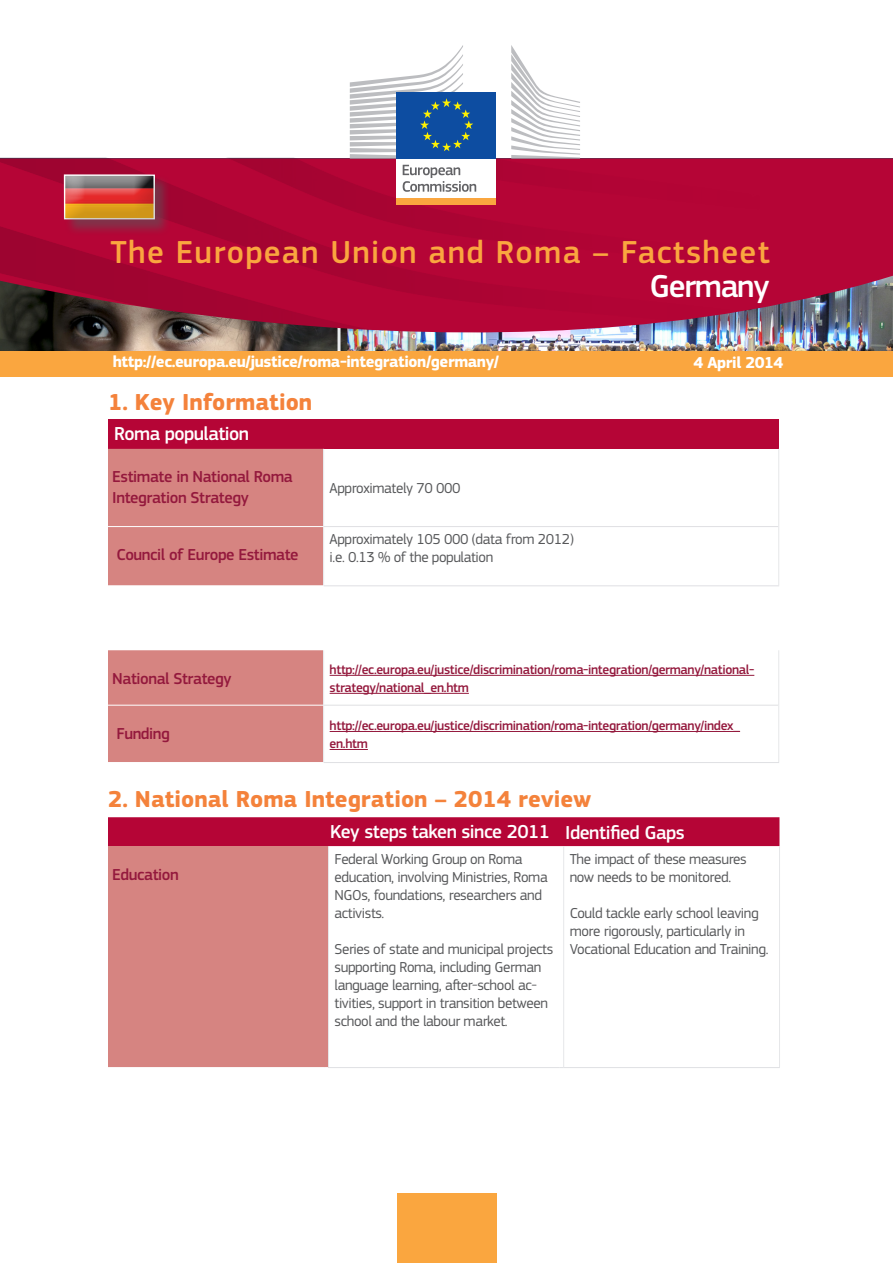
<style>
.page{position:relative;width:893px;height:1263px;background:#fff}
.page>*{position:absolute;margin:0;border:0;box-sizing:border-box;transform-origin:0 0}
.ROMA-Title_orange{font:500 33px "EC Square Sans Pro";letter-spacing:.04em;color:#faa63f}
.t1{font:500 33px "EC Square Sans Pro";letter-spacing:-.04em;color:#fff}
.ROMA_Title_level1{font:700 24px "EC Square Sans Pro";color:#f4823b}
.heading{font:500 19.5px "EC Square Sans Pro";letter-spacing:-.025em;color:#fff}
.heading_left{font:500 16.5px/21px "EC Square Sans Pro";letter-spacing:-.025em;color:#94193d}
.ROMA_date{font:700 16.5px "EC Square Sans Pro";letter-spacing:-.025em;color:#fff}
.body_table2{font:15px/18px "EC Square Sans Pro";letter-spacing:-.025em;color:#57585a}
.body_table2-2{font:500 13.5px/18px "EC Square Sans Pro";letter-spacing:-.025em;color:#94193d}
</style>
<div class="page">
<div style="left:0;top:351px;width:893px;height:26px;background:#faa63f"></div>
<img style="left:0;top:157px;width:893px;height:194px">
<div style="left:397px;top:1193px;width:99px;height:70px;background:#faa63f"></div>
<div style="left:397px;top:157px;width:99px;height:44px;background:#fff"></div>
<svg style="left:403px;top:165px;width:73px;height:27px"></svg>
<svg style="left:511px;top:45px;width:69px;height:114px"></svg>
<div style="left:397px;top:92px;width:99px;height:67px;background:#0d4da1"></div>
<svg style="left:350px;top:45px;width:123px;height:114px"></svg>
<div style="left:397px;top:198px;width:99px;height:7px;background:#faa63f"></div>
<div style="left:108px;top:420px;width:671px;height:29px;background:#b50536"></div>
<div style="left:108px;top:449px;width:215px;height:136px;background:#d68481"></div>
<hr style="left:108px;top:526px;width:215px;height:1px;background:#fff">
<hr style="left:778px;top:449px;width:1px;height:78px;background:#e6e7e9">
<hr style="left:323px;top:449px;width:1px;height:78px;background:#e6e7e9">
<hr style="left:324px;top:526px;width:454px;height:1px;background:#dfe0e3">
<hr style="left:324px;top:585px;width:455px;height:1px;background:#dfe0e3">
<hr style="left:323px;top:527px;width:1px;height:58px;background:#e6e7e9">
<hr style="left:778px;top:527px;width:1px;height:58px;background:#e6e7e9">
<div style="left:108px;top:650px;width:215px;height:112px;background:#d68481"></div>
<hr style="left:108px;top:705px;width:215px;height:1px;background:#fff">
<hr style="left:778px;top:650px;width:1px;height:55px;background:#e6e7e9">
<hr style="left:323px;top:650px;width:1px;height:55px;background:#e6e7e9">
<hr style="left:324px;top:705px;width:454px;height:1px;background:#dfe0e3">
<hr style="left:324px;top:762px;width:455px;height:1px;background:#dfe0e3">
<hr style="left:323px;top:705px;width:1px;height:57px;background:#e6e7e9">
<hr style="left:778px;top:705px;width:1px;height:57px;background:#e6e7e9">
<hr style="left:330px;top:675px;width:424px;height:1px;background:#94193d">
<hr style="left:330px;top:693px;width:139px;height:1px;background:#94193d">
<hr style="left:330px;top:731px;width:410px;height:1px;background:#94193d">
<hr style="left:330px;top:749px;width:38px;height:1px;background:#94193d">
<div style="left:108px;top:817px;width:671px;height:29px;background:#b50536"></div>
<div style="left:108px;top:846px;width:220px;height:221px;background:#d68481"></div>
<svg style="left:329px;top:846px;width:450px;height:1px"></svg>
<hr style="left:563px;top:846px;width:1px;height:221px;background:#e6e7e9">
<hr style="left:779px;top:846px;width:1px;height:221px;background:#e6e7e9">
<hr style="left:328px;top:846px;width:1px;height:221px;background:#e6e7e9">
<hr style="left:328px;top:1067px;width:231px;height:1px;background:#dfe0e3">
<hr style="left:564px;top:1067px;width:216px;height:1px;background:#dfe0e3">
<div style="left:64px;top:175px;width:107px;height:61px;background:#57585a;opacity:.55"></div>
<div style="left:63px;top:173px;width:94px;height:38px;background:#fff;opacity:.75"></div>
<div style="left:63px;top:175px;width:94px;height:46px;background:#57585a;opacity:.25"></div>
<p class="ROMA-Title_orange" style="left:111px;top:233px;width:660px">The European Union and Roma – Factsheet</p>
<p class="t1" style="left:649px;top:266px;width:122px">Germany</p>
<p class="ROMA_date" style="left:113px;top:351px;width:388px">http://ec.europa.eu/justice/roma-integration/germany/</p>
<p class="ROMA_date" style="left:693px;top:353px;width:91px">4 April 2014</p>
<p class="ROMA_Title_level1" style="left:108px;top:387px;width:206px">1. Key Information</p>
<p class="heading" style="left:114px;top:423px;width:137px">Roma population</p>
<p class="heading_left" style="left:112px;top:467px;width:182px">Estimate in National Roma<br>Integration Strategy</p>
<p class="body_table2" style="left:330px;top:479px;width:132px">Approximately 70 000</p>
<p class="heading_left" style="left:117px;top:545px;width:184px">Council of Europe Estimate</p>
<p class="body_table2" style="left:330px;top:530px;width:246px">Approximately 105 000 (data from 2012)</p>
<p class="body_table2" style="left:330px;top:548px;width:165px">i.e. 0.13 % of the population</p>
<p class="heading_left" style="left:112px;top:668px;width:121px">National Strategy</p>
<p class="body_table2-2" style="left:330px;top:661px;width:426px">http://ec.europa.eu/justice/discrimination/roma-integration/germany/national&shy;strategy/national_en.htm</p>
<p class="heading_left" style="left:117px;top:723px;width:55px">Funding</p>
<p class="body_table2-2" style="left:330px;top:717px;width:412px">http://ec.europa.eu/justice/discrimination/roma-integration/germany/index_ en.htm</p>
<p class="ROMA_Title_level1" style="left:108px;top:785px;width:485px">2. National Roma Integration – 2014 review</p>
<p class="heading" style="left:330px;top:820px;width:221px">Key steps taken since 2011</p>
<p class="heading" style="left:565px;top:821px;width:121px">Identified Gaps</p>
<p class="heading_left" style="left:112px;top:864px;width:68px">Education</p>
<p class="body_table2" style="left:570px;top:850px;width:179px">The impact of these measures now needs to be monitored.</p>
<p class="body_table2" style="left:570px;top:904px;width:200px">Could tackle early school leaving more rigorously, particularly in<br>Vocational Education and Training.</p>
<p class="body_table2" style="left:334px;top:850px;width:215px">Federal Working Group on Roma education, involving Ministries, Roma<br>NGOs, foundations, researchers and activists.</p>
<p class="body_table2" style="left:334px;top:940px;width:220px">Series of state and municipal projects supporting Roma, including German language learning, after-school ac&shy;tivities, support in transition between school and the labour market.</p>
</div>
